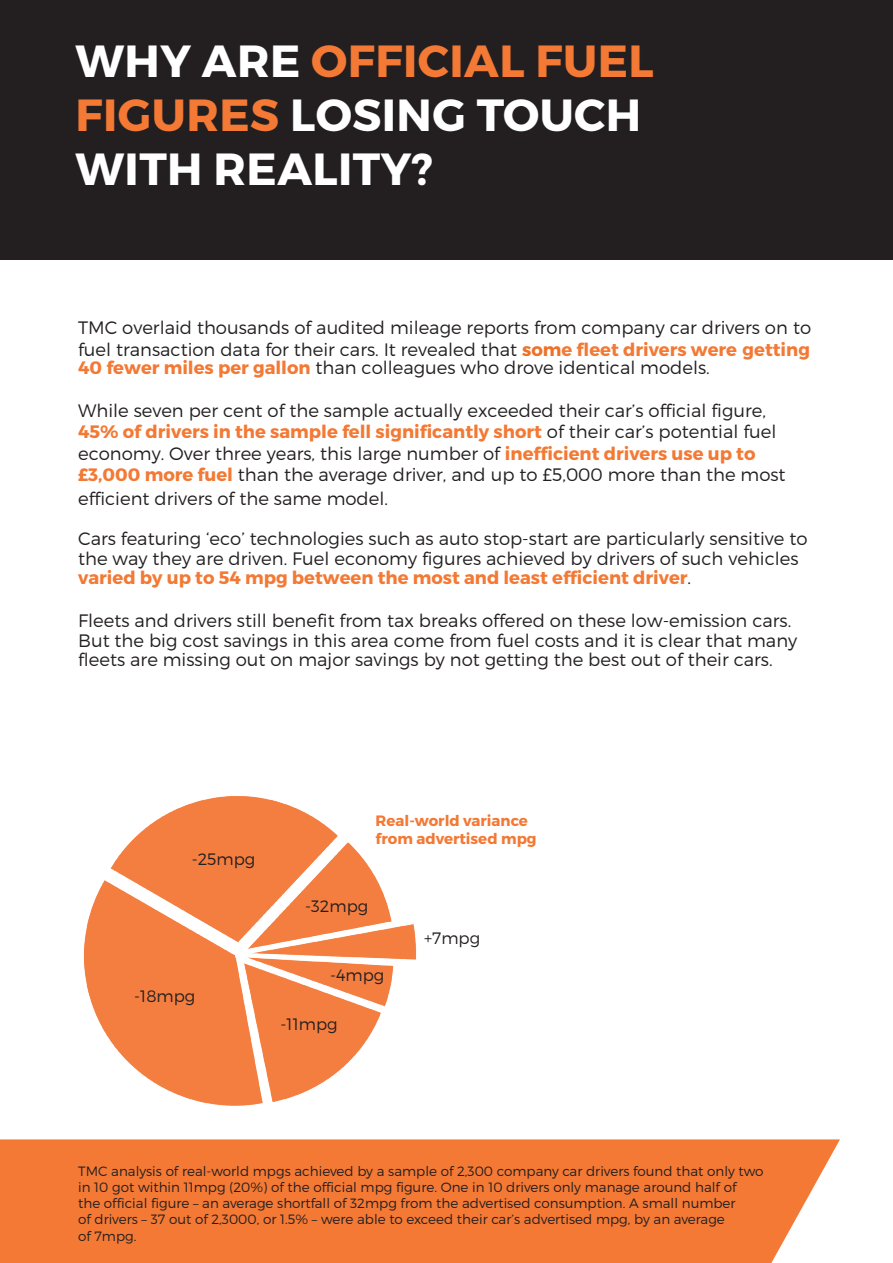
<style>
.page{position:relative;width:893px;height:1263px;background:#fff}
.page>*{position:absolute;margin:0;border:0;box-sizing:border-box;transform-origin:0 0}
.t1{font:700 45px/54px "Montserrat";letter-spacing:.01em;color:#fff}
.t2{font:300 18px/21.3px "Montserrat";color:#231f20}
.t3{font:300 16.5px "Montserrat";color:#231f20}
.t4{font:700 15px/18px "Montserrat";color:#f37934}
.t5{font:300 13.5px/16.2px "Montserrat";color:#231f20}
.s1{color:#f37934}
.s2{font-weight:700;color:#ed7228}
.s3{font-weight:700;color:#f37934}
</style>
<div class="page">
<div style="left:0;top:0;width:893px;height:259px;background:#231f20"></div>
<div style="left:0;top:1139px;width:840px;height:124px;background:#f37934"></div>
<img style="left:84px;top:796px;width:333px;height:310px">
<h1 class="t1" style="left:75px;top:34px;width:580px">WHY ARE <span class="s1">OFFICIAL FUEL<br>FIGURES</span> LOSING TOUCH<br>WITH REALITY?</h1>
<p class="t2" style="left:78px;top:317px;width:735px">TMC overlaid thousands of audited mileage reports from company car drivers on to fuel transaction data for their cars. It revealed that <span class="s2">som</span><span class="s3">e fleet drivers were getting</span></p>
<p class="t2" style="left:78px;top:356px;width:633px"><span class="s3">40 fewer miles per gallon</span> than colleagues who drove identical models.</p>
<p class="t2" style="left:78px;top:399px;width:709px">While seven per cent of the sample actually exceeded their car’s official figure, <span class="s3">45% of drivers in the sample fell significantly short</span> of their car’s potential fuel economy. Over three years, this large number of <span class="s3">inefficient drivers use up to £3,000 more fuel</span> than the average driver, and up to £5,000 more than the most</p>
<p class="t2" style="left:78px;top:487px;width:311px">efficient drivers of the same model.</p>
<p class="t2" style="left:78px;top:529px;width:731px;line-height:19.5px">Cars featuring ‘eco’ technologies such as auto stop-start are particularly sensitive to the way they are driven. Fuel economy figures achieved by drivers of such vehicles <span class="s3">varied by up to 54 mpg between the most and least efficient driver</span>.</p>
<p class="t2" style="left:78px;top:611px;width:721px;line-height:19.4px">Fleets and drivers still benefit from tax breaks offered on these low-emission cars.<br>But the big cost savings in this area come from fuel costs and it is clear that many fleets are missing out on major savings by not getting the best out of their cars.</p>
<p class="t3" style="left:192px;top:849px;width:65px">-25mpg</p>
<p class="t3" style="left:134px;top:986px;width:63px">-18mpg</p>
<p class="t4" style="left:376px;top:811px;width:163px">Real-world variance from advertised mpg</p>
<p class="t3" style="left:305px;top:896px;width:65px">-32mpg</p>
<p class="t3" style="left:424px;top:928px;width:58px">+7mpg</p>
<p class="t3" style="left:330px;top:965px;width:56px">-4mpg</p>
<p class="t3" style="left:281px;top:1014px;width:59px">-11mpg</p>
<p class="t5" style="left:78px;top:1163px;width:687px">TMC analysis of real-world mpgs achieved by a sample of 2,300 company car drivers found that only two in 10 got within 11mpg (20%) of the official mpg figure. One in 10 drivers only manage around half of<br>the official figure – an average shortfall of 32mpg from the advertised consumption. A small number<br>of drivers – 37 out of 2,3000, or 1.5% – were able to exceed their car’s advertised mpg, by an average<br>of 7mpg.</p>
</div>
